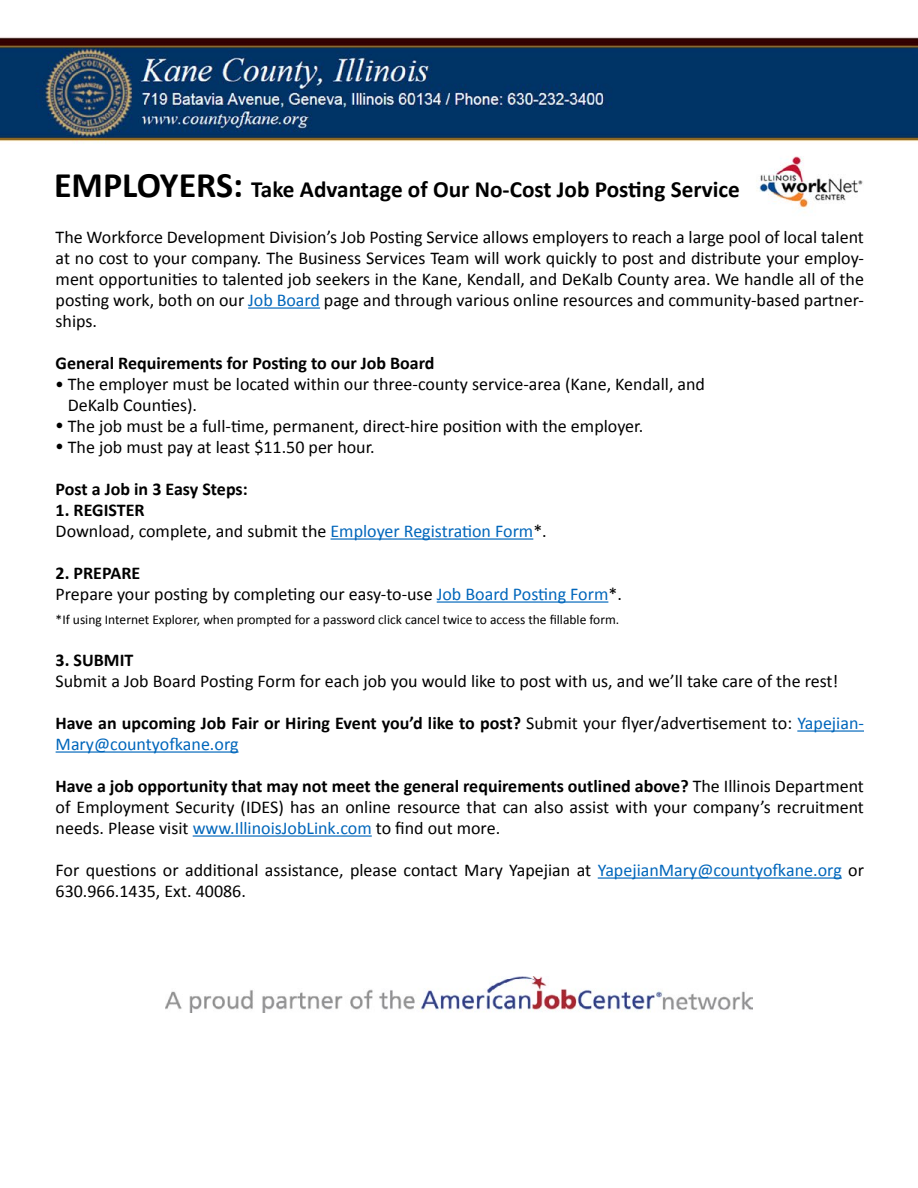
<style>
.page{position:relative;width:918px;height:1188px;background:#fff}
.page>*{position:absolute;margin:0;border:0;box-sizing:border-box;transform-origin:0 0}
.t1{font:700 23.25px "Calibri";color:#000}
.t2{font:21px/41.2px "Minion Pro";color:#000}
.t3{font:18px/21px "Calibri";color:#000}
.t4{font:700 18px/21px "Calibri";color:#000}
.t5{font:13.5px "Calibri";color:#000}
.s1{font-size:36px}
.s2{color:#06b}
.s3{font-weight:700}
.s4{font-weight:400}
.s5{font-weight:400;color:#06b}
</style>
<div class="page">
<img style="left:0;top:37px;width:918px;height:842px">
<hr style="left:248px;top:307px;width:72px;height:2px;background:#06b">
<hr style="left:331px;top:538px;width:202px;height:2px;background:#06b">
<hr style="left:437px;top:601px;width:171px;height:2px;background:#06b">
<hr style="left:797px;top:730px;width:67px;height:2px;background:#06b">
<hr style="left:56px;top:751px;width:183px;height:2px;background:#06b">
<hr style="left:193px;top:835px;width:179px;height:2px;background:#06b">
<hr style="left:598px;top:877px;width:244px;height:2px;background:#06b">
<img style="left:165px;top:976px;width:588px;height:37px">
<p class="t1" style="left:54px;top:175px;width:687px"><span class="s1">EMPLOYERS:</span> Take Advantage of Our No-Cost Job Posting Service</p>
<p class="t3" style="left:56px;top:227px;width:810px;text-align:justify">The Workforce Development Division’s Job Posting Service allows employers to reach a large pool of local talent at no cost to your company. The Business Services Team will work quickly to post and distribute your employ&shy;ment opportunities to talented job seekers in the Kane, Kendall, and DeKalb County area. We handle all of the posting work, both on our <span class="s2">Job Board</span> page and through various online resources and community-based partner&shy;ships.</p>
<p class="t4" style="left:56px;top:353px;width:381px">General Requirements for Posting to our Job Board</p>
<p class="t3" style="left:68px;top:374px;width:639px">The employer must be located within our three-county service-area (Kane, Kendall, and DeKalb Counties).<br>The job must be a full-time, permanent, direct-hire position with the employer.<br>The job must pay at least $11.50 per hour.</p>
<p class="t4" style="left:56px;top:479px;width:194px">Post a Job in 3 Easy Steps:</p>
<p class="t3" style="left:56px;top:500px;width:493px"><span class="s3">1. REGISTER<br></span>Download, complete, and submit the <span class="s2">Employer Registration Form</span>*.</p>
<p class="t3" style="left:56px;top:563px;width:568px"><span class="s3">2. PREPARE<br></span>Prepare your posting by completing our easy-to-use <span class="s2">Job Board Posting Form</span>*.</p>
<p class="t5" style="left:56px;top:611px;width:565px">*If using Internet Explorer, when prompted for a password click cancel twice to access the fillable form.</p>
<p class="t4" style="left:56px;top:650px;width:79px">3. SUBMIT</p>
<p class="t3" style="left:56px;top:671px;width:784px">Submit a Job Board Posting Form for each job you would like to post with us, and we’ll take care of the rest!</p>
<p class="t4" style="left:56px;top:713px;width:810px">Have an upcoming Job Fair or Hiring Event you’d like to post? <span class="s4">Submit your flyer/advertisement to:</span> <span class="s5">Yapejian-<br>Mary@countyofkane.org</span></p>
<p class="t3" style="left:56px;top:776px;width:810px;text-align:justify"><span class="s3">Have a job opportunity that may not meet the general requirements outlined above?</span> The Illinois Department of Employment Security (IDES) has an online resource that can also assist with your company’s recruitment needs. Please visit <span class="s2">www.IllinoisJobLink.com</span> to find out more.</p>
<p class="t3" style="left:56px;top:860px;width:810px">For questions or additional assistance, please contact Mary Yapejian at <span class="s2">YapejianMary@countyofkane.org</span> or<br>630.966.1435, Ext. 40086.</p>
<p class="t2" style="left:56px;top:362px;width:10px">• •</p>
<p class="t2" style="left:56px;top:424px;width:10px">•</p>
</div>
